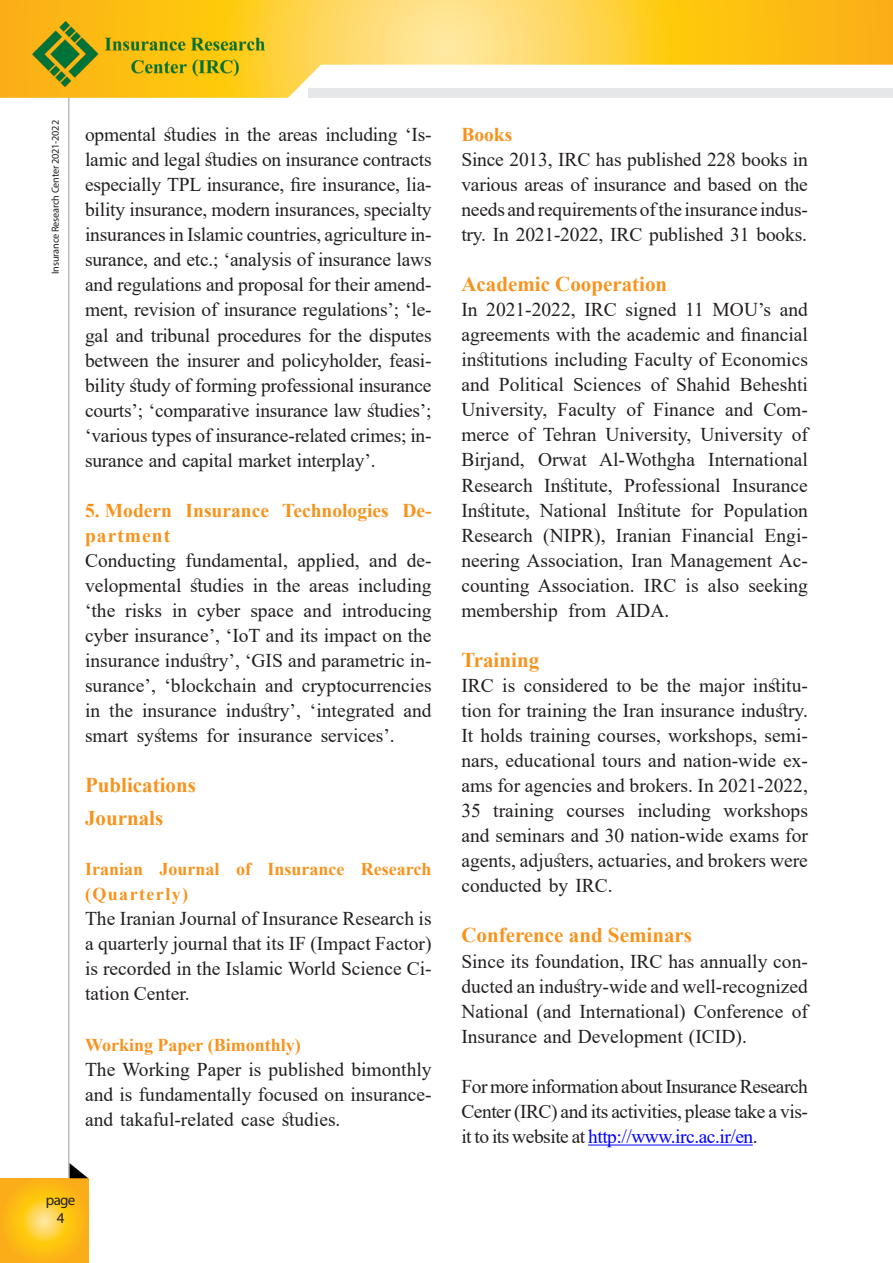
<style>
.page{position:relative;width:893px;height:1263px;background:#fff}
.page>*{position:absolute;margin:0;border:0;box-sizing:border-box;transform-origin:0 0}
.t1{font:700 21px "Times New Roman";color:#f7931d}
.t2{font:19.5px/25px "Times New Roman";color:#231f20;text-align:justify}
.t3{font:700 19.5px/25px "Times New Roman";color:#f7931d}
.t4{font:700 18px/25px "Times New Roman";color:#f7931d}
.t5{font:15px/18px "Myriad Pro";color:#231f20;text-align:center}
.t6{font:10.35px "Myriad Pro";letter-spacing:-.02em;color:#231f20}
.s1{color:#00f}
</style>
<div class="page">
<hr style="left:68px;top:96px;width:2px;height:1167px;background:#bcbdc0">
<svg style="left:0;top:0;width:893px;height:98px"></svg>
<img style="left:33px;top:21px;width:232px;height:66px">
<svg style="left:0;top:1178px;width:88px;height:85px;background:#fcbd1e"></svg>
<svg style="left:70px;top:1163px;width:18px;height:15px"></svg>
<div style="left:308px;top:89px;width:585px;height:9px;background:#e6e7e9"></div>
<hr style="left:588px;top:1144px;width:165px;height:1px;background:#00f">
<p class="t6" style="left:49px;top:274px;width:155px;rotate:-90deg">Insurance Research Center 2021-2022</p>
<p class="t2" style="left:85px;top:121px;width:348px">opmental studies in the areas including ‘Is&shy;lamic and legal studies on insurance contracts especially TPL insurance, fire insurance, lia&shy;bility insurance, modern insurances, specialty insurances in Islamic countries, agriculture in&shy;surance, and etc.; ‘analysis of insurance laws and regulations and proposal for their amend&shy;ment, revision of insurance regulations’; ‘le&shy;gal and tribunal procedures for the disputes between the insurer and policyholder, feasi&shy;bility study of forming professional insurance courts’; ‘comparative insurance law studies’; ‘various types of insurance-related crimes; in&shy;surance and capital market interplay’.</p>
<p class="t3" style="left:85px;top:497px;width:348px">5. Modern Insurance Technologies De&shy;partment</p>
<p class="t2" style="left:85px;top:547px;width:348px">Conducting fundamental, applied, and de&shy;velopmental studies in the areas including ‘the risks in cyber space and introducing cyber insurance’, ‘IoT and its impact on the insurance industry’, ‘GIS and parametric in&shy;surance’, ‘blockchain and cryptocurrencies in the insurance industry’, ‘integrated and smart systems for insurance services’.</p>
<p class="t1" style="left:85px;top:770px;width:112px">Publications</p>
<p class="t1" style="left:85px;top:803px;width:80px">Journals</p>
<p class="t4" style="left:85px;top:856px;width:348px">Iranian Journal of Insurance Research (Quarterly)</p>
<p class="t2" style="left:85px;top:905px;width:348px">The Iranian Journal of Insurance Research is a quarterly journal that its IF (Impact Factor) is recorded in the Islamic World Science Ci&shy;tation Center.</p>
<p class="t4" style="left:85px;top:1031px;width:217px">Working Paper (Bimonthly)</p>
<p class="t2" style="left:85px;top:1056px;width:348px">The Working Paper is published bimonthly and is fundamentally focused on insurance&shy;and takaful-related case studies.</p>
<p class="t5" style="left:46px;top:1191px;width:31px">page<br>4</p>
<p class="t3" style="left:461px;top:121px;width:52px">Books</p>
<p class="t2" style="left:461px;top:146px;width:348px">Since 2013, IRC has published 228 books in various areas of insurance and based on the needs and requirements of the insurance indus&shy;try. In 2021-2022, IRC published 31 books.</p>
<p class="t1" style="left:461px;top:269px;width:207px">Academic Cooperation</p>
<p class="t2" style="left:461px;top:296px;width:348px">In 2021-2022, IRC signed 11 MOU’s and agreements with the academic and financial institutions including Faculty of Economics and Political Sciences of Shahid Beheshti University, Faculty of Finance and Com&shy;merce of Tehran University, University of Birjand, Orwat Al-Wothgha International Research Institute, Professional Insurance Institute, National Institute for Population Research (NIPR), Iranian Financial Engi&shy;neering Association, Iran Management Ac&shy;counting Association. IRC is also seeking membership from AIDA.</p>
<p class="t1" style="left:461px;top:645px;width:79px">Training</p>
<p class="t2" style="left:461px;top:672px;width:348px">IRC is considered to be the major institu&shy;tion for training the Iran insurance industry.<br>It holds training courses, workshops, semi&shy;nars, educational tours and nation-wide ex&shy;ams for agencies and brokers. In 2021-2022, 35 training courses including workshops and seminars and 30 nation-wide exams for agents, adjusters, actuaries, and brokers were conducted by IRC.</p>
<p class="t1" style="left:461px;top:920px;width:232px">Conference and Seminars</p>
<p class="t2" style="left:461px;top:948px;width:348px">Since its foundation, IRC has annually con&shy;ducted an industry-wide and well-recognized National (and International) Conference of Insurance and Development (ICID).</p>
<p class="t2" style="left:461px;top:1073px;width:348px">For more information about Insurance Research Center (IRC) and its activities, please take a vis&shy;it to its website at <span class="s1">http://www.irc.ac.ir/en</span>.</p>
</div>
